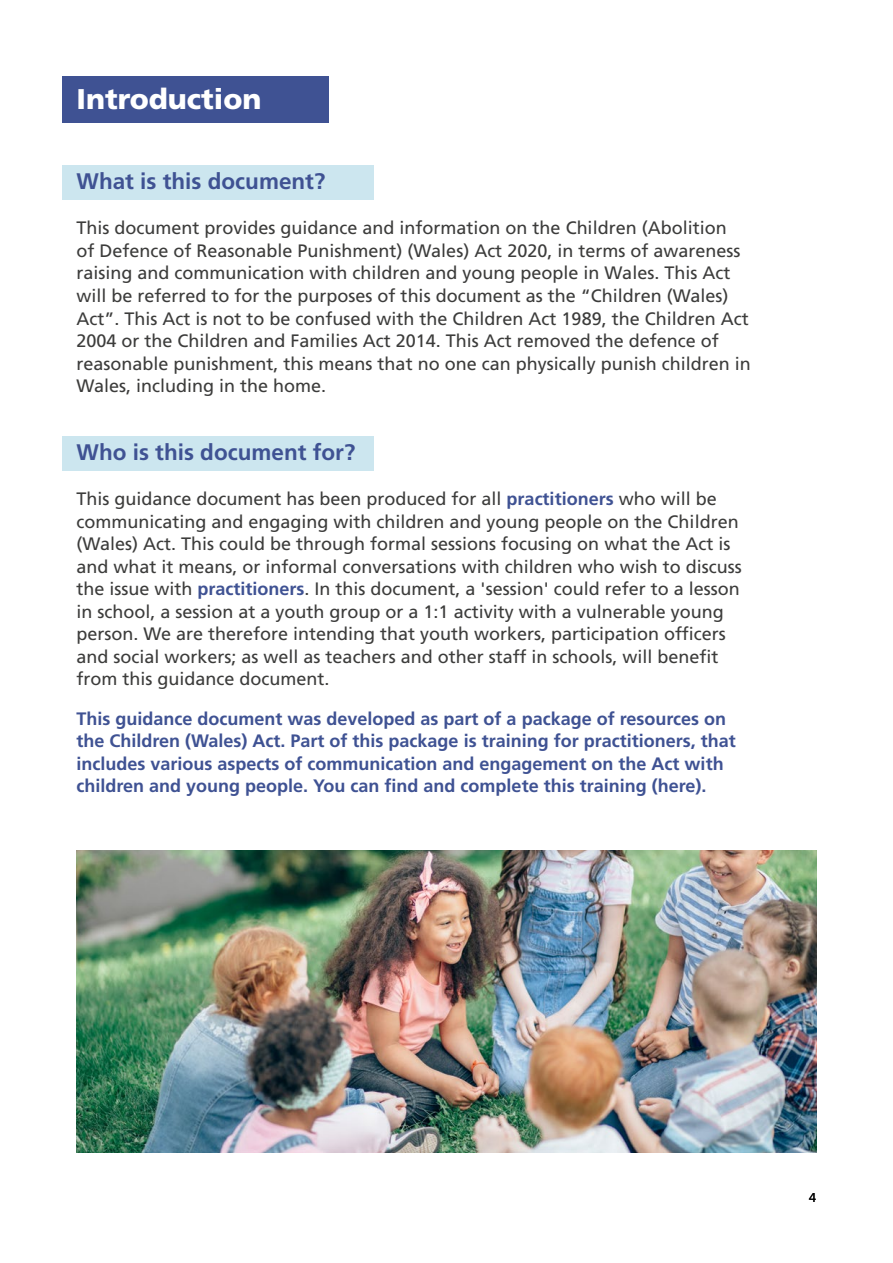
<style>
.page{position:relative;width:893px;height:1263px;background:#fff}
.page>*{position:absolute;margin:0;border:0;box-sizing:border-box;transform-origin:0 0}
.t1{font:900 28.5px "Frutiger LT Std";color:#fff}
.t2{font:700 22.5px "Frutiger LT Std";color:#3f5293}
.t3{font:18px/22.5px "Frutiger LT Std";color:#3c3c3b}
.t4{font:700 18px/22.5px "Frutiger LT Std";color:#3f5293}
.t5{font:13.5px "Proxima Nova";color:#000}
.s1{font-weight:700;color:#3f5293}
</style>
<div class="page">
<div style="left:62px;top:77px;width:267px;height:46px;background:#3f5293"></div>
<div style="left:62px;top:165px;width:312px;height:35px;background:#cce6ef"></div>
<div style="left:62px;top:436px;width:312px;height:34px;background:#cce6ef"></div>
<img style="left:77px;top:850px;width:739px;height:302px">
<h1 class="t1" style="left:77px;top:81px;width:186px">Introduction</h1>
<h2 class="t2" style="left:77px;top:168px;width:250px">What is this document?</h2>
<p class="t3" style="left:77px;top:217px;width:676px">This document provides guidance and information on the Children (Abolition<br>of Defence of Reasonable Punishment) (Wales) Act 2020, in terms of awareness raising and communication with children and young people in Wales. This Act will be referred to for the purposes of this document as the “Children (Wales)<br>Act”. This Act is not to be confused with the Children Act 1989, the Children Act 2004 or the Children and Families Act 2014. This Act removed the defence of reasonable punishment, this means that no one can physically punish children in Wales, including in the home.</p>
<h2 class="t2" style="left:77px;top:439px;width:280px">Who is this document for?</h2>
<p class="t3" style="left:77px;top:488px;width:667px">This guidance document has been produced for all <span class="s1">practitioners</span> who will be communicating and engaging with children and young people on the Children (Wales) Act. This could be through formal sessions focusing on what the Act is and what it means, or informal conversations with children who wish to discuss the issue with <span class="s1">practitioners</span>. In this document, a 'session' could refer to a lesson in school, a session at a youth group or a 1:1 activity with a vulnerable young person. We are therefore intending that youth workers, participation officers and social workers; as well as teachers and other staff in schools, will benefit from this guidance document.</p>
<p class="t4" style="left:77px;top:707px;width:661px">This guidance document was developed as part of a package of resources on the Children (Wales) Act. Part of this package is training for practitioners, that includes various aspects of communication and engagement on the Act with children and young people. You can find and complete this training (here).</p>
<p class="t5" style="left:809px;top:1188px;width:9px">4</p>
</div>
